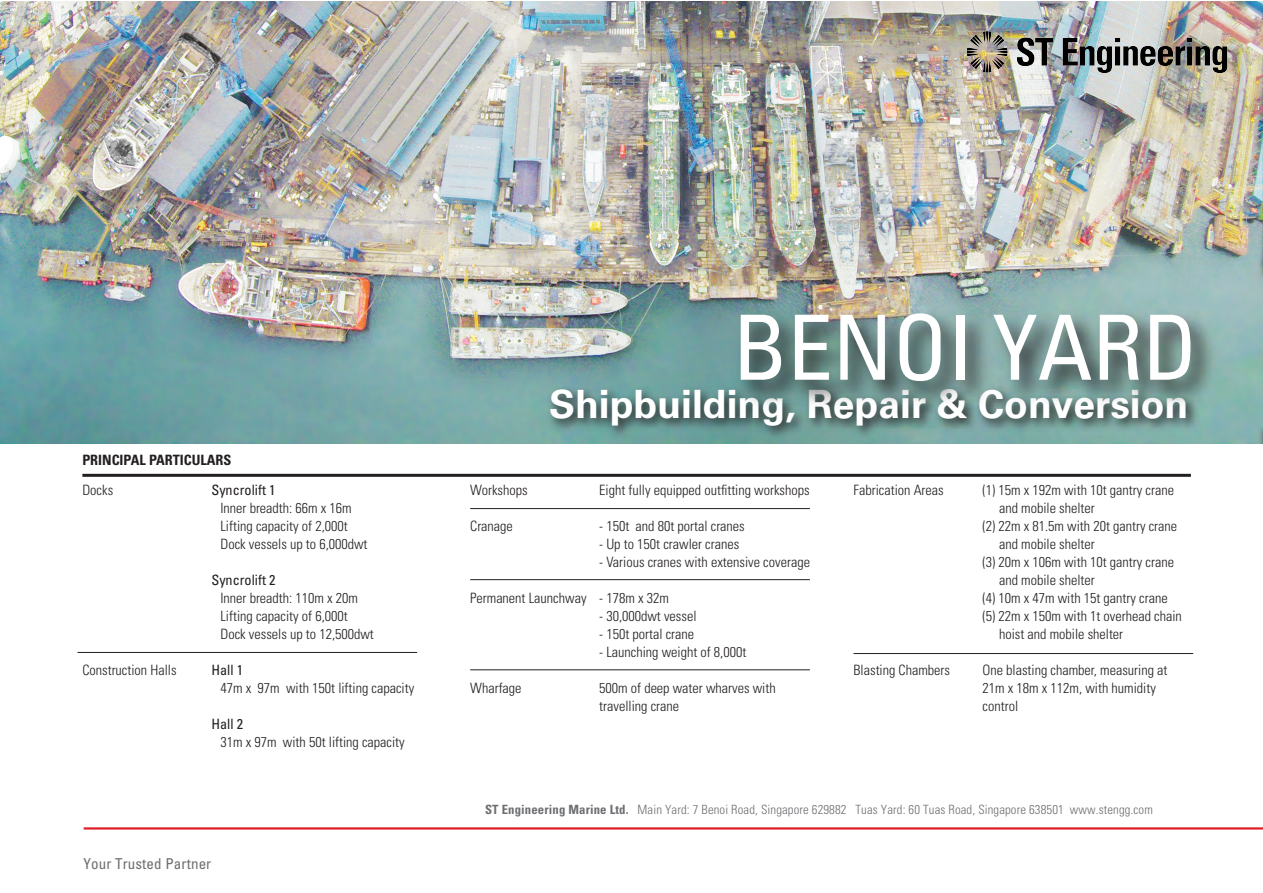
<style>
.page{position:relative;width:1263px;height:893px;background:#fff}
.page>*{position:absolute;margin:0;border:0;box-sizing:border-box;transform-origin:0 0}
.t1{font:condensed 90px "Univers LT Std";color:#fff}
.t2{font:700 39px "Univers LT Std";color:#fff}
.t3{font:condensed 15px "Univers LT Std";letter-spacing:.01em;color:#6d6e71}
.t4{font:300 condensed 14.25px/18px "Univers LT Std";color:#231f20}
.t5{font:condensed 14.25px "Univers LT Std";color:#231f20}
.t6{font:700 condensed 14.25px "Univers LT Std";color:#231f20}
.t7{font:300 condensed 12.75px "Univers LT Std";letter-spacing:.01em;color:#6d6e71}
.s1{font-weight:700}
</style>
<div class="page">
<hr style="left:82px;top:474px;width:1109px;height:3px;background:#231f20">
<hr style="left:77px;top:652px;width:340px;height:1px;background:#231f20">
<hr style="left:470px;top:508px;width:340px;height:1px;background:#231f20">
<hr style="left:470px;top:579px;width:340px;height:1px;background:#231f20">
<hr style="left:853px;top:653px;width:340px;height:1px;background:#231f20">
<hr style="left:470px;top:670px;width:340px;height:1px;background:#231f20">
<hr style="left:84px;top:827px;width:1179px;height:3px;background:#e21f26">
<img style="left:0;top:1px;width:1263px;height:442px">
<img style="left:396px;top:377px;width:809px;height:100px">
<img style="left:721px;top:293px;width:510px;height:142px">
<img style="left:927px;top:1px;width:336px;height:102px">
<p class="t6" style="left:82px;top:451px;width:151px">PRINCIPAL PARTICULARS</p>
<p class="t4" style="left:82px;top:481px;width:32px">Docks</p>
<p class="t5" style="left:211px;top:481px;width:66px">Syncrolift 1</p>
<p class="t4" style="left:220px;top:499px;width:149px">Inner breadth: 66m x 16m<br>Lifting capacity of 2,000t<br>Dock vessels up to 6,000dwt</p>
<p class="t5" style="left:211px;top:571px;width:66px">Syncrolift 2</p>
<p class="t4" style="left:220px;top:589px;width:155px">Inner breadth: 110m x 20m<br>Lifting capacity of 6,000t<br>Dock vessels up to 12,500dwt</p>
<p class="t4" style="left:82px;top:661px;width:96px">Construction Halls</p>
<p class="t5" style="left:211px;top:661px;width:33px">Hall 1</p>
<p class="t4" style="left:220px;top:679px;width:195px">47m x 97m with 150t lifting capacity</p>
<p class="t5" style="left:211px;top:715px;width:33px">Hall 2</p>
<p class="t4" style="left:220px;top:733px;width:186px">31m x 97m with 50t lifting capacity</p>
<p class="t3" style="left:83px;top:854px;width:129px">Your Trusted Partner</p>
<h1 class="t1" style="left:733px;top:291px;width:467px">BENOI YARD</h1>
<h2 class="t2" style="left:549px;top:382px;width:641px">Shipbuilding, Repair &amp; Conversion</h2>
<p class="t4" style="left:470px;top:481px;width:59px">Workshops</p>
<p class="t4" style="left:599px;top:481px;width:212px">Eight fully equipped outfitting workshops</p>
<p class="t4" style="left:470px;top:517px;width:44px">Cranage</p>
<p class="t4" style="left:599px;top:517px;width:147px">- 150t and 80t portal cranes</p>
<p class="t4" style="left:599px;top:535px;width:142px">- Up to 150t crawler cranes</p>
<p class="t4" style="left:599px;top:553px;width:212px">- Various cranes with extensive coverage</p>
<p class="t4" style="left:470px;top:589px;width:200px">Permanent Launchway - 178m x 32m</p>
<p class="t4" style="left:599px;top:607px;width:99px">- 30,000dwt vessel</p>
<p class="t4" style="left:599px;top:625px;width:96px">- 150t portal crane</p>
<p class="t4" style="left:599px;top:643px;width:149px">- Launching weight of 8,000t</p>
<p class="t4" style="left:470px;top:679px;width:53px">Wharfage</p>
<p class="t4" style="left:599px;top:679px;width:178px">500m of deep water wharves with travelling crane</p>
<p class="t4" style="left:853px;top:481px;width:92px">Fabrication Areas</p>
<p class="t4" style="left:982px;top:481px;width:193px">(1) 15m x 192m with 10t gantry crane</p>
<p class="t4" style="left:999px;top:499px;width:97px">and mobile shelter</p>
<p class="t4" style="left:982px;top:517px;width:196px">(2) 22m x 81.5m with 20t gantry crane</p>
<p class="t4" style="left:999px;top:535px;width:97px">and mobile shelter</p>
<p class="t4" style="left:982px;top:553px;width:193px">(3) 20m x 106m with 10t gantry crane</p>
<p class="t4" style="left:999px;top:571px;width:97px">and mobile shelter</p>
<p class="t4" style="left:982px;top:589px;width:187px">(4) 10m x 47m with 15t gantry crane</p>
<p class="t4" style="left:982px;top:607px;width:201px">(5) 22m x 150m with 1t overhead chain</p>
<p class="t4" style="left:999px;top:625px;width:126px">hoist and mobile shelter</p>
<p class="t4" style="left:853px;top:661px;width:98px">Blasting Chambers</p>
<p class="t4" style="left:982px;top:661px;width:186px">One blasting chamber, measuring at<br>21m x 18m x 112m, with humidity control</p>
<p class="t7" style="left:485px;top:802px;width:669px"><span class="s1">ST Engineering Marine Ltd.</span> Main Yard: 7 Benoi Road, Singapore 629882 Tuas Yard: 60 Tuas Road, Singapore 638501 www.stengg.com</p>
</div>
